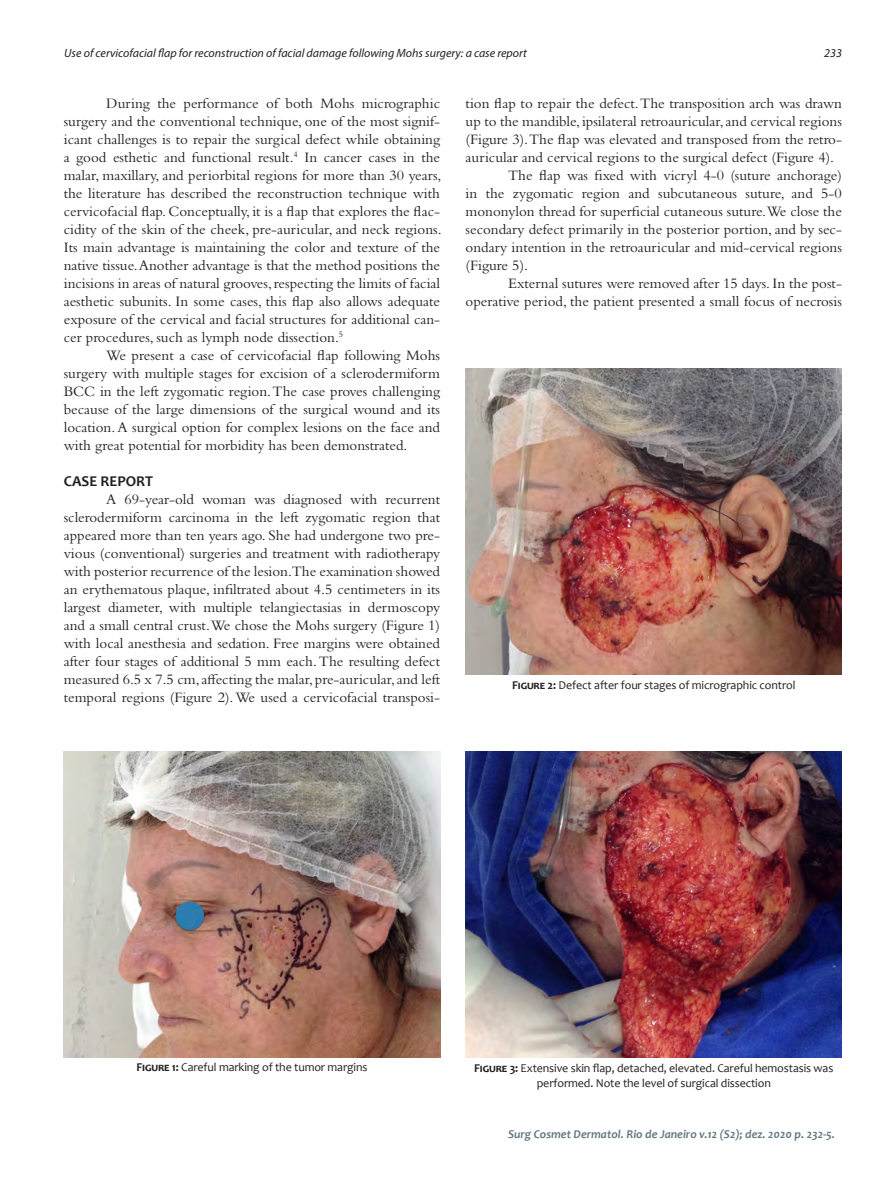
<style>
.page{position:relative;width:893px;height:1191px;background:#fff}
.page>*{position:absolute;margin:0;border:0;box-sizing:border-box;transform-origin:0 0}
.Normal__Web{font:15px/18px "Bembo Std";color:#231f20;text-align:justify}
.Normal__Web-2{font:700 15px "Candara";color:#231f20}
.t1{font:12px/15px "Candara";letter-spacing:-.01em;color:#231f20;text-align:center}
.t2{font:italic 12px "Myriad Pro";color:#231f20}
.t3{font:italic 700 12px "Candara";color:#647882}
.s1{font-weight:700}
</style>
<div class="page">
<img style="left:465px;top:751px;width:377px;height:306px">
<img style="left:64px;top:751px;width:376px;height:306px">
<img style="left:465px;top:369px;width:377px;height:306px">
<p class="t2" style="left:64px;top:46px;width:464px">Use of cervicofacial flap for reconstruction of facial damage following Mohs surgery: a case report</p>
<p class="t2" style="left:824px;top:46px;width:19px">233</p>
<p class="Normal__Web" style="left:64px;top:94px;width:379px;text-indent:43px">During the performance of both Mohs micrographic surgery and the conventional technique, one of the most signif&shy;icant challenges is to repair the surgical defect while obtaining a good esthetic and functional result.<sup>4</sup> In cancer cases in the malar, maxillary, and periorbital regions for more than 30 years, the literature has described the reconstruction technique with cervicofacial flap. Conceptually, it is a flap that explores the flac&shy;cidity of the skin of the cheek, pre-auricular, and neck regions.<br>Its main advantage is maintaining the color and texture of the native tissue. Another advantage is that the method positions the incisions in areas of natural grooves, respecting the limits of facial aesthetic subunits. In some cases, this flap also allows adequate exposure of the cervical and facial structures for additional can&shy;cer procedures, such as lymph node dissection.<sup>5</sup></p>
<p class="Normal__Web" style="left:64px;top:346px;width:378px;text-indent:43px">We present a case of cervicofacial flap following Mohs surgery with multiple stages for excision of a sclerodermiform BCC in the left zygomatic region. The case proves challenging because of the large dimensions of the surgical wound and its location. A surgical option for complex lesions on the face and with great potential for morbidity has been demonstrated.</p>
<p class="Normal__Web-2" style="left:64px;top:472px;width:91px">CASE REPORT</p>
<p class="Normal__Web" style="left:64px;top:490px;width:378px;text-indent:43px">A 69-year-old woman was diagnosed with recurrent sclerodermiform carcinoma in the left zygomatic region that appeared more than ten years ago. She had undergone two pre&shy;vious (conventional) surgeries and treatment with radiotherapy with posterior recurrence of the lesion.The examination showed an erythematous plaque, infiltrated about 4.5 centimeters in its largest diameter, with multiple telangiectasias in dermoscopy and a small central crust. We chose the Mohs surgery (Figure 1) with local anesthesia and sedation. Free margins were obtained after four stages of additional 5 mm each. The resulting defect measured 6.5 x 7.5 cm, affecting the malar, pre-auricular, and left temporal regions (Figure 2). We used a cervicofacial transposi-</p>
<p class="Normal__Web" style="left:466px;top:94px;width:378px">tion flap to repair the defect. The transposition arch was drawn up to the mandible, ipsilateral retroauricular, and cervical regions (Figure 3).The flap was elevated and transposed from the retro&shy;auricular and cervical regions to the surgical defect (Figure 4).</p>
<p class="Normal__Web" style="left:466px;top:166px;width:378px;text-indent:43px">The flap was fixed with vicryl 4-0 (suture anchorage) in the zygomatic region and subcutaneous suture, and 5-0 mononylon thread for superficial cutaneous suture.We close the secondary defect primarily in the posterior portion, and by sec&shy;ondary intention in the retroauricular and mid-cervical regions (Figure 5).</p>
<p class="Normal__Web" style="left:466px;top:274px;width:378px;text-align:right">External sutures were removed after 15 days. In the post&shy;operative period, the patient presented a small focus of necrosis</p>
<p class="t1" style="left:512px;top:677px;width:285px"><span class="s1">Figure 2:</span> Defect after four stages of micrographic control</p>
<p class="t1" style="left:136px;top:1059px;width:233px"><span class="s1">Figure 1:</span> Careful marking of the tumor margins</p>
<p class="t1" style="left:474px;top:1060px;width:361px"><span class="s1">Figure 3:</span> Extensive skin flap, detached, elevated. Careful hemostasis was performed. Note the level of surgical dissection</p>
<p class="t3" style="left:508px;top:1127px;width:328px">Surg Cosmet Dermatol. Rio de Janeiro v.12 (S2); dez. 2020 p. 232-5.</p>
</div>
